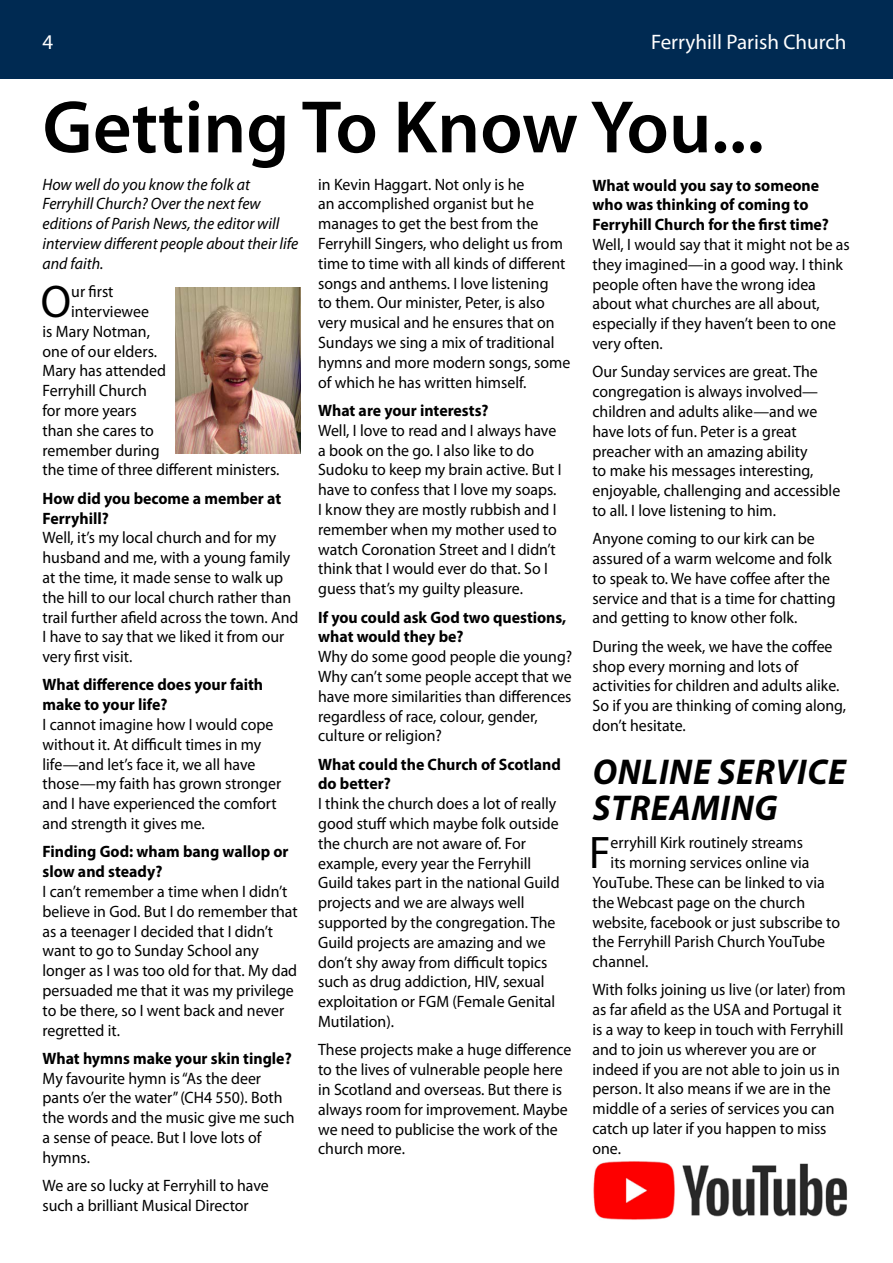
<style>
.page{position:relative;width:893px;height:1263px;background:#fff}
.page>*{position:absolute;margin:0;border:0;box-sizing:border-box;transform-origin:0 0}
.t1{font:600 75px "Myriad Pro";color:#000}
.t2{font:45.9px "Myriad Pro";color:#000;scale:.96 1}
.t3{font:italic 700 36px/36px "Myriad Pro";letter-spacing:.02em;color:#000;scale:.96 1}
.t4{font:21px "Myriad Pro";color:#fff}
.t5{font:16.5px/19.8px "Myriad Pro";color:#000;scale:.96 1}
.t6{font:700 16.5px/19.8px "Myriad Pro";color:#000;scale:.96 1}
.t7{font:italic 16.5px/19.8px "Myriad Pro";color:#000;scale:.96 1}
</style>
<div class="page">
<div style="left:0;top:0;width:648px;height:15px;background:#002a52"></div>
<div style="left:648px;top:0;width:245px;height:15px;background:#002a52"></div>
<div style="left:0;top:15px;width:648px;height:28px;background:#002a52"></div>
<div style="left:648px;top:15px;width:245px;height:28px;background:#002a52"></div>
<div style="left:0;top:43px;width:648px;height:36px;background:#002a52"></div>
<div style="left:648px;top:43px;width:245px;height:36px;background:#002a52"></div>
<img style="left:176px;top:287px;width:124px;height:167px">
<img style="left:593px;top:1161px;width:254px;height:59px">
<p class="t4" style="left:43px;top:29px;width:12px">4</p>
<p class="t4" style="left:651px;top:29px;width:197px">Ferryhill Parish Church</p>
<h1 class="t1" style="left:43px;top:79px;width:723px">Getting To Know You...</h1>
<p class="t6" style="left:592px;top:175px;width:248px">What would you say to someone who was thinking of coming to<br>Ferryhill Church for the first time?</p>
<p class="t5" style="left:592px;top:234px;width:270px">Well, I would say that it might not be as they imagined—in a good way. I think people often have the wrong idea about what churches are all about, especially if they haven’t been to one very often.</p>
<p class="t5" style="left:592px;top:362px;width:260px">Our Sunday services are great. The congregation is always involved— children and adults alike—and we have lots of fun. Peter is a great preacher with an amazing ability<br>to make his messages interesting, enjoyable, challenging and accessible to all. I love listening to him.</p>
<p class="t5" style="left:592px;top:528px;width:255px">Anyone coming to our kirk can be assured of a warm welcome and folk to speak to. We have coffee after the service and that is a time for chatting and getting to know other folk.</p>
<p class="t5" style="left:592px;top:636px;width:266px">During the week, we have the coffee shop every morning and lots of activities for children and adults alike.<br>So if you are thinking of coming along, don’t hesitate.</p>
<h3 class="t3" style="left:593px;top:753px;width:265px">ONLINE SERVICE<br>STREAMING</h3>
<h2 class="t2" style="left:589px;top:824px;width:24px">F</h2>
<p class="t5" style="left:611px;top:832px;width:202px">erryhill Kirk routinely streams</p>
<p class="t7" style="left:43px;top:174px;width:268px">How well do you know the folk at<br>Ferryhill Church? Over the next few editions of Parish News, the editor will interview different people about their life and faith.</p>
<h2 class="t2" style="left:41px;top:273px;width:33px">O</h2>
<p class="t5" style="left:71px;top:281px;width:46px">ur first</p>
<p class="t5" style="left:318px;top:174px;width:264px">in Kevin Haggart. Not only is he<br>an accomplished organist but he manages to get the best from the Ferryhill Singers, who delight us from time to time with all kinds of different songs and anthems. I love listening<br>to them. Our minister, Peter, is also very musical and he ensures that on Sundays we sing a mix of traditional hymns and more modern songs, some of which he has written himself.</p>
<p class="t6" style="left:318px;top:400px;width:179px">What are your interests?</p>
<p class="t5" style="left:318px;top:420px;width:255px">Well, I love to read and I always have a book on the go. I also like to do Sudoku to keep my brain active. But I have to confess that I love my soaps.<br>I know they are mostly rubbish and I remember when my mother used to watch Coronation Street and I didn’t think that I would ever do that. So I guess that’s my guilty pleasure.</p>
<p class="t6" style="left:318px;top:606px;width:260px">If you could ask God two questions, what would they be?</p>
<p class="t5" style="left:318px;top:646px;width:266px">Why do some good people die young?<br>Why can’t some people accept that we have more similarities than differences regardless of race, colour, gender, culture or religion?</p>
<p class="t6" style="left:318px;top:754px;width:254px">What could the Church of Scotland do better?</p>
<p class="t5" style="left:318px;top:793px;width:253px">I think the church does a lot of really good stuff which maybe folk outside the church are not aware of. For example, every year the Ferryhill Guild takes part in the national Guild projects and we are always well supported by the congregation. The Guild projects are amazing and we don’t shy away from difficult topics such as drug addiction, HIV, sexual exploitation or FGM (Female Genital Mutilation).</p>
<p class="t5" style="left:318px;top:1040px;width:265px">These projects make a huge difference to the lives of vulnerable people here in Scotland and overseas. But there is always room for improvement. Maybe we need to publicise the work of the church more.</p>
<p class="t5" style="left:71px;top:301px;width:82px">interviewee</p>
<p class="t5" style="left:43px;top:321px;width:113px">is Mary Notman,</p>
<p class="t5" style="left:43px;top:341px;width:121px">one of our elders.</p>
<p class="t5" style="left:43px;top:361px;width:130px">Mary has attended</p>
<p class="t5" style="left:43px;top:380px;width:110px">Ferryhill Church</p>
<p class="t5" style="left:43px;top:400px;width:100px">for more years</p>
<p class="t5" style="left:43px;top:420px;width:117px">than she cares to</p>
<p class="t5" style="left:43px;top:440px;width:123px">remember during</p>
<p class="t5" style="left:43px;top:460px;width:248px">the time of three different ministers.</p>
<p class="t6" style="left:43px;top:488px;width:250px">How did you become a member at<br>Ferryhill?</p>
<p class="t5" style="left:43px;top:528px;width:268px">Well, it’s my local church and for my husband and me, with a young family at the time, it made sense to walk up the hill to our local church rather than trail further afield across the town. And I have to say that we liked it from our very first visit.</p>
<p class="t6" style="left:43px;top:674px;width:231px">What difference does your faith make to your life?</p>
<p class="t5" style="left:43px;top:714px;width:250px">I cannot imagine how I would cope without it. At difficult times in my life—and let’s face it, we all have those—my faith has grown stronger and I have experienced the comfort and strength it gives me.</p>
<p class="t6" style="left:43px;top:841px;width:258px">Finding God: wham bang wallop or slow and steady?</p>
<p class="t5" style="left:43px;top:881px;width:267px">I can’t remember a time when I didn’t believe in God. But I do remember that as a teenager I decided that I didn’t want to go to Sunday School any longer as I was too old for that. My dad persuaded me that it was my privilege to be there, so I went back and never regretted it.</p>
<p class="t6" style="left:43px;top:1048px;width:261px">What hymns make your skin tingle?</p>
<p class="t5" style="left:43px;top:1068px;width:264px">My favourite hymn is “As the deer pants o’er the water” (CH4 550). Both the words and the music give me such a sense of peace. But I love lots of hymns.</p>
<p class="t5" style="left:43px;top:1175px;width:237px">We are so lucky at Ferryhill to have such a brilliant Musical Director</p>
<p class="t5" style="left:611px;top:852px;width:209px">its morning services online via</p>
<p class="t5" style="left:592px;top:872px;width:243px">YouTube. These can be linked to via</p>
<p class="t5" style="left:592px;top:892px;width:223px">the Webcast page on the church</p>
<p class="t5" style="left:592px;top:912px;width:259px">website, facebook or just subscribe to</p>
<p class="t5" style="left:592px;top:931px;width:244px">the Ferryhill Parish Church YouTube</p>
<p class="t5" style="left:592px;top:951px;width:60px">channel.</p>
<p class="t5" style="left:592px;top:980px;width:265px">With folks joining us live (or later) from as far afield as the USA and Portugal it is a way to keep in touch with Ferryhill and to join us wherever you are or indeed if you are not able to join us in person. It also means if we are in the middle of a series of services you can catch up later if you happen to miss one.</p>
</div>
